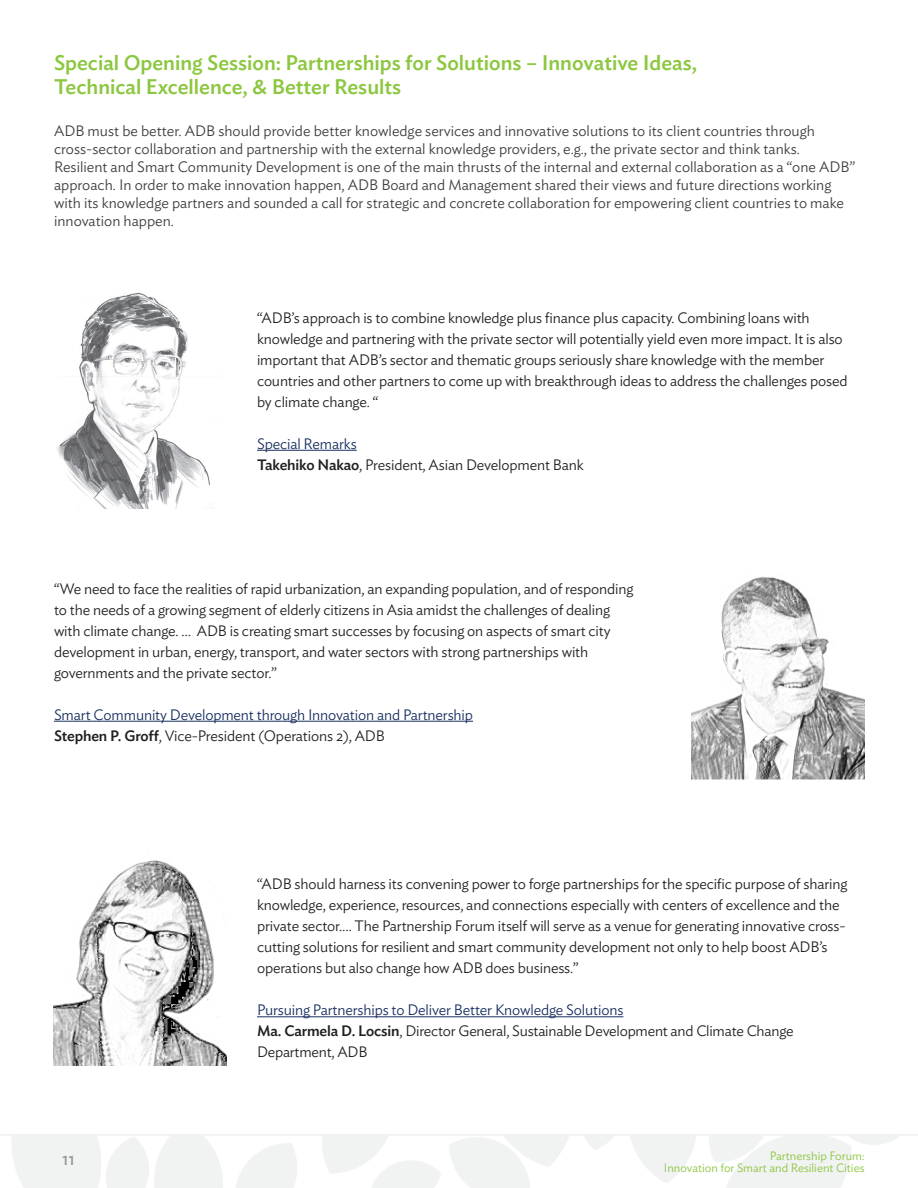
<style>
.page{position:relative;width:918px;height:1188px;background:#fff}
.page>*{position:absolute;margin:0;border:0;box-sizing:border-box;transform-origin:0 0}
.t1{font:500 21px "Ideal Sans";color:#8cc740}
.t2{font:18px "Ideal Sans";color:#939598}
.t3{font:300 15px/21px "Ideal Sans";letter-spacing:-.01em;color:#231f20}
.KPW_bullets{font:300 15px/18px "Ideal Sans";color:#3e3e3f}
.t4{font:300 15px "Ideal Sans";letter-spacing:-.01em;color:#192f60}
.t5{font:300 12px/12px "Ideal Sans";color:#8bc63e;text-align:right}
.s1{font-weight:500}
</style>
<div class="page">
<img style="left:54px;top:860px;width:173px;height:205px">
<img style="left:691px;top:576px;width:173px;height:203px">
<hr style="left:257px;top:1016px;width:366px;height:1px;background:#192f60">
<hr style="left:54px;top:721px;width:419px;height:1px;background:#192f60">
<hr style="left:257px;top:450px;width:100px;height:1px;background:#192f60">
<img style="left:57px;top:293px;width:156px;height:216px">
<p class="t1" style="left:54px;top:47px;width:644px">Special Opening Session: Partnerships for Solutions – Innovative Ideas,</p>
<p class="t1" style="left:54px;top:71px;width:349px">Technical Excellence, &amp; Better Results</p>
<p class="KPW_bullets" style="left:54px;top:121px;width:803px">ADB must be better. ADB should provide better knowledge services and innovative solutions to its client countries through cross-sector collaboration and partnership with the external knowledge providers, e.g., the private sector and think tanks.<br>Resilient and Smart Community Development is one of the main thrusts of the internal and external collaboration as a “one ADB” approach. In order to make innovation happen, ADB Board and Management shared their views and future directions working with its knowledge partners and sounded a call for strategic and concrete collaboration for empowering client countries to make innovation happen.</p>
<p class="t3" style="left:257px;top:306px;width:592px">“ADB’s approach is to combine knowledge plus finance plus capacity. Combining loans with knowledge and partnering with the private sector will potentially yield even more impact. It is also important that ADB’s sector and thematic groups seriously share knowledge with the member countries and other partners to come up with breakthrough ideas to address the challenges posed by climate change. “</p>
<p class="t4" style="left:257px;top:432px;width:101px">Special Remarks</p>
<p class="t3" style="left:257px;top:453px;width:328px"><span class="s1">Takehiko Nakao</span>, President, Asian Development Bank</p>
<p class="t3" style="left:54px;top:577px;width:581px">“We need to face the realities of rapid urbanization, an expanding population, and of responding to the needs of a growing segment of elderly citizens in Asia amidst the challenges of dealing with climate change. … ADB is creating smart successes by focusing on aspects of smart city development in urban, energy, transport, and water sectors with strong partnerships with governments and the private sector.”</p>
<p class="t4" style="left:54px;top:703px;width:421px">Smart Community Development through Innovation and Partnership</p>
<p class="t3" style="left:54px;top:724px;width:332px"><span class="s1">Stephen P. Groff</span>, Vice-President (Operations 2), ADB</p>
<p class="t3" style="left:257px;top:872px;width:592px">“ADB should harness its convening power to forge partnerships for the specific purpose of sharing knowledge, experience, resources, and connections especially with centers of excellence and the private sector…. The Partnership Forum itself will serve as a venue for generating innovative cross&shy;cutting solutions for resilient and smart community development not only to help boost ADB’s operations but also change how ADB does business.”</p>
<p class="t4" style="left:257px;top:999px;width:368px">Pursuing Partnerships to Deliver Better Knowledge Solutions</p>
<p class="t3" style="left:257px;top:1019px;width:538px"><span class="s1">Ma. Carmela D. Locsin</span>, Director General, Sustainable Development and Climate Change<br>Department, ADB</p>
<p class="t2" style="left:62px;top:1146px;width:15px">11</p>
<p class="t5" style="left:664px;top:1149px;width:202px">Partnership Forum:<br>Innovation for Smart and Resilient Cities</p>
</div>
